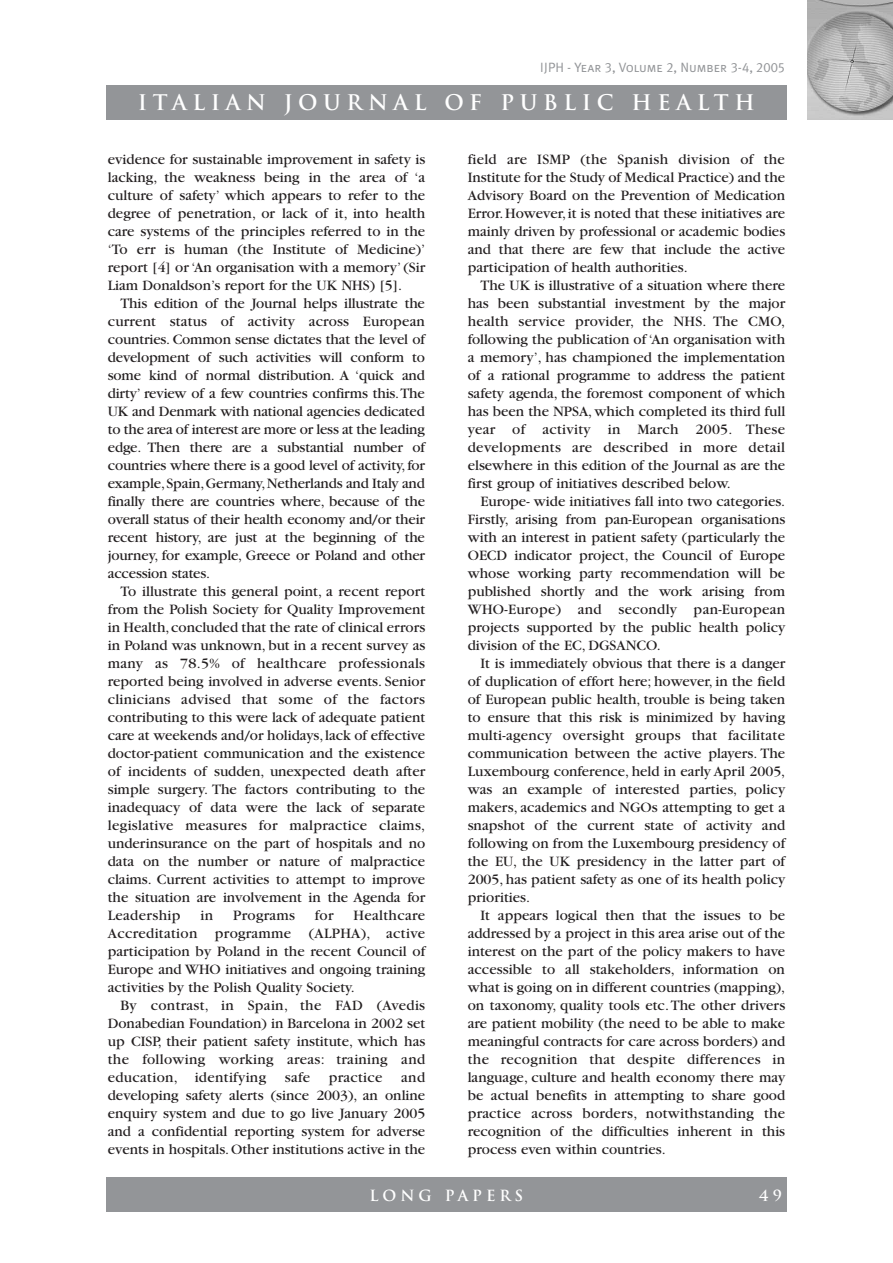
<style>
.page{position:relative;width:893px;height:1263px;background:#fff}
.page>*{position:absolute;margin:0;border:0;box-sizing:border-box;transform-origin:0 0}
.t1{font:700 21px "Trajan";letter-spacing:.265em;color:#fff}
.t2{font:15px/18px "Garamond";color:#231f20;text-align:justify}
.t3{font:700 15px "Trajan";letter-spacing:.26em;color:#fff}
.t4{font:15px "Garamond";letter-spacing:.02em;color:#231f20}
.t5{font:13.5px "Meta Plus Normal Caps";color:#939598}
</style>
<div class="page">
<img style="left:808px;top:0;width:85px;height:119px">
<div style="left:106px;top:85px;width:681px;height:34px;background:#939598"></div>
<div style="left:106px;top:1178px;width:681px;height:34px;background:#939598"></div>
<p class="t5" style="left:540px;top:59px;width:247px">IJPH - Year 3, Volume 2, Number 3-4, 2005</p>
<h1 class="t1" style="left:138px;top:90px;width:618px">ITALIAN JOURNAL OF PUBLIC HEALTH</h1>
<p class="t2" style="left:108px;top:151px;width:319px">evidence for sustainable improvement in safety is lacking, the weakness being in the area of ‘a culture of safety’ which appears to refer to the degree of penetration, or lack of it, into health care systems of the principles referred to in the ‘To err is human (the Institute of Medicine)’ report [4] or ‘An organisation with a memory’ (Sir Liam Donaldson’s report for the UK NHS) [5].</p>
<p class="t2" style="left:108px;top:295px;width:319px;text-indent:13px">This edition of the Journal helps illustrate the current status of activity across European countries. Common sense dictates that the level of development of such activities will conform to some kind of normal distribution. A ‘quick and dirty’ review of a few countries confirms this.The UK and Denmark with national agencies dedicated to the area of interest are more or less at the leading edge. Then there are a substantial number of countries where there is a good level of activity,for example,Spain,Germany,Netherlands and Italy and finally there are countries where, because of the overall status of their health economy and/or their recent history, are just at the beginning of the journey, for example, Greece or Poland and other accession states.</p>
<p class="t2" style="left:108px;top:583px;width:319px;text-indent:13px">To illustrate this general point, a recent report from the Polish Society for Quality Improvement in Health,concluded that the rate of clinical errors in Poland was unknown, but in a recent survey as many as 78.5% of healthcare professionals reported being involved in adverse events. Senior clinicians advised that some of the factors contributing to this were lack of adequate patient care at weekends and/or holidays,lack of effective doctor-patient communication and the existence of incidents of sudden, unexpected death after simple surgery. The factors contributing to the inadequacy of data were the lack of separate legislative measures for malpractice claims, underinsurance on the part of hospitals and no data on the number or nature of malpractice claims. Current activities to attempt to improve the situation are involvement in the Agenda for Leadership</p>
<p class="t2" style="left:468px;top:151px;width:319px">field are ISMP (the Spanish division of the Institute for the Study of Medical Practice) and the Advisory Board on the Prevention of Medication Error.However,it is noted that these initiatives are mainly driven by professional or academic bodies and that there are few that include the active participation of health authorities.</p>
<p class="t2" style="left:468px;top:277px;width:319px;text-indent:13px">The UK is illustrative of a situation where there has been substantial investment by the major health service provider, the NHS. The CMO, following the publication of ‘An organisation with a memory’, has championed the implementation of a rational programme to address the patient safety agenda, the foremost component of which has been the NPSA, which completed its third full year of activity in March 2005. These developments are described in more detail elsewhere in this edition of the Journal as are the first group of initiatives described below.</p>
<p class="t2" style="left:468px;top:493px;width:319px;text-indent:13px">Europe- wide initiatives fall into two categories.<br>Firstly, arising from pan-European organisations with an interest in patient safety (particularly the OECD indicator project, the Council of Europe whose working party recommendation will be published shortly and the work arising from WHO-Europe) and secondly pan-European projects supported by the public health policy division of the EC, DGSANCO.</p>
<p class="t2" style="left:468px;top:655px;width:319px;text-indent:13px">It is immediately obvious that there is a danger of duplication of effort here; however, in the field of European public health, trouble is being taken to ensure that this risk is minimized by having multi-agency oversight groups that facilitate communication between the active players. The Luxembourg conference, held in early April 2005, was an example of interested parties, policy makers, academics and NGOs attempting to get a snapshot of the current state of activity and following on from the Luxembourg presidency of the EU, the UK presidency in the latter part of 2005, has patient safety as one of its health policy priorities.</p>
<p class="t2" style="left:468px;top:907px;width:319px;text-indent:13px">It appears logical then that the issues to be addressed by a project in this area arise out of the interest on the part of the policy makers to have accessible to all stakeholders, information on what is going on in different countries (mapping), on taxonomy, quality tools etc.The other drivers are patient mobility (the need to be able to make meaningful contracts for care across borders) and the recognition that despite differences in language, culture and health economy there may be actual benefits in attempting to share good practice across borders, notwithstanding the recognition of the difficulties inherent in this process even within countries.</p>
<p class="t3" style="left:370px;top:1186px;width:155px">LONG PAPERS</p>
<p class="t3" style="left:759px;top:1186px;width:25px">4 9</p>
<p class="t2" style="left:108px;top:907px;width:319px;text-indent:246px">Healthcare Accreditation programme (ALPHA), active participation by Poland in the recent Council of Europe and WHO initiatives and ongoing training activities by the Polish Quality Society.</p>
<p class="t2" style="left:108px;top:997px;width:319px;text-indent:13px">By contrast, in Spain, the FAD (Avedis Donabedian Foundation) in Barcelona in 2002 set up CISP, their patient safety institute, which has the following working areas: training and education, identifying safe practice and developing safety alerts (since 2003), an online enquiry system and due to go live January 2005 and a confidential reporting system for adverse events in hospitals.Other institutions active in the</p>
<p class="t2" style="left:201px;top:907px;width:14px">in</p>
<p class="t4" style="left:233px;top:910px;width:63px">Programs</p>
<p class="t2" style="left:315px;top:907px;width:20px">for</p>
</div>
